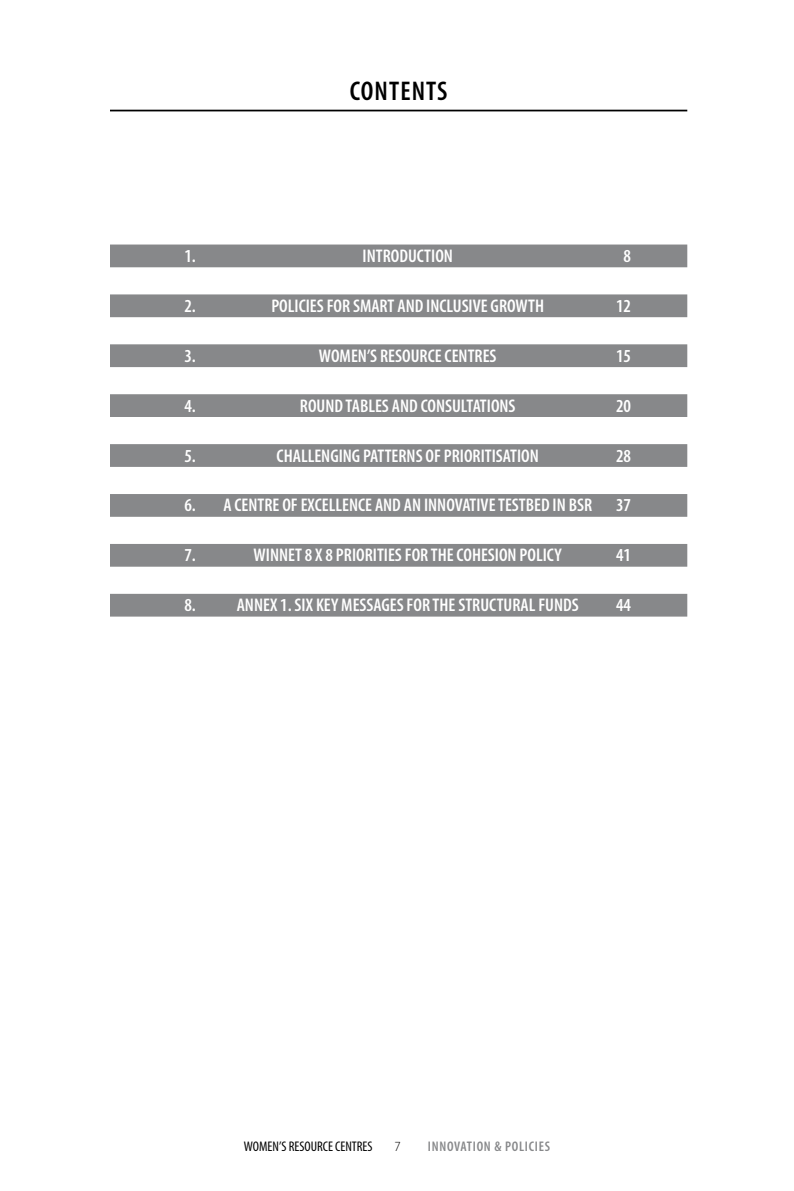
<style>
.page{position:relative;width:794px;height:1191px;background:#fff}
.page>*{position:absolute;margin:0;border:0;box-sizing:border-box;transform-origin:0 0}
.t1{font:600 condensed 27.12px "Myriad Pro";color:#000}
.t2{font:600 condensed 18.38px "Myriad Pro";color:#fff}
.t3{font:condensed 14px "Myriad Pro";color:#000}
.t4{font:600 condensed 14px "Myriad Pro";letter-spacing:.05em;color:#87888a}
.t5{font:300 semi-condensed 14px "Myriad Pro";color:#000}
</style>
<div class="page">
<hr style="left:110px;top:110px;width:577px;height:1px;background:#000">
<div style="left:110px;top:244px;width:577px;height:23px;background:#87888a"></div>
<div style="left:110px;top:294px;width:577px;height:23px;background:#87888a"></div>
<div style="left:110px;top:344px;width:577px;height:23px;background:#87888a"></div>
<div style="left:110px;top:394px;width:577px;height:23px;background:#87888a"></div>
<div style="left:110px;top:444px;width:577px;height:23px;background:#87888a"></div>
<div style="left:110px;top:494px;width:577px;height:23px;background:#87888a"></div>
<div style="left:110px;top:544px;width:577px;height:22px;background:#87888a"></div>
<div style="left:110px;top:594px;width:577px;height:22px;background:#87888a"></div>
<h1 class="t1" style="left:350px;top:76px;width:25px">CONTENTS</h1>
<p class="t2" style="left:184px;top:246px;width:13px">1.</p>
<p class="t2" style="left:362px;top:246px;width:92px">INTRODUCTION</p>
<p class="t2" style="left:623px;top:246px;width:9px">8</p>
<p class="t2" style="left:184px;top:296px;width:13px">2.</p>
<p class="t2" style="left:271px;top:296px;width:274px">POLICIES FOR SMART AND INCLUSIVE GROWTH</p>
<p class="t2" style="left:616px;top:296px;width:16px">12</p>
<p class="t2" style="left:184px;top:345px;width:13px">3.</p>
<p class="t2" style="left:319px;top:345px;width:179px">WOMEN’S RESOURCE CENTRES</p>
<p class="t2" style="left:616px;top:345px;width:16px">15</p>
<p class="t2" style="left:184px;top:395px;width:13px">4.</p>
<p class="t2" style="left:300px;top:395px;width:217px">ROUND TABLES AND CONSULTATIONS</p>
<p class="t2" style="left:616px;top:395px;width:16px">20</p>
<p class="t2" style="left:184px;top:445px;width:13px">5.</p>
<p class="t2" style="left:277px;top:445px;width:264px">CHALLENGING PATTERNS OF PRIORITISATION</p>
<p class="t2" style="left:616px;top:445px;width:16px">28</p>
<p class="t2" style="left:184px;top:495px;width:409px">6. A CENTRE OF EXCELLENCE AND AN INNOVATIVE TESTBED IN BSR</p>
<p class="t2" style="left:616px;top:495px;width:16px">37</p>
<p class="t2" style="left:184px;top:545px;width:13px">7.</p>
<p class="t2" style="left:253px;top:545px;width:306px">WINNET 8 X 8 PRIORITIES FOR THE COHESION POLICY</p>
<p class="t2" style="left:616px;top:545px;width:16px">41</p>
<p class="t2" style="left:184px;top:595px;width:396px">8. ANNEX 1. SIX KEY MESSAGES FOR THE STRUCTURAL FUNDS</p>
<p class="t2" style="left:616px;top:595px;width:16px">44</p>
<p class="t3" style="left:244px;top:1138px;width:130px">WOMEN’S RESOURCE CENTRES</p>
<p class="t5" style="left:394px;top:1138px;width:8px">7</p>
<p class="t4" style="left:428px;top:1138px;width:124px">INNOVATION &amp; POLICIES</p>
</div>
